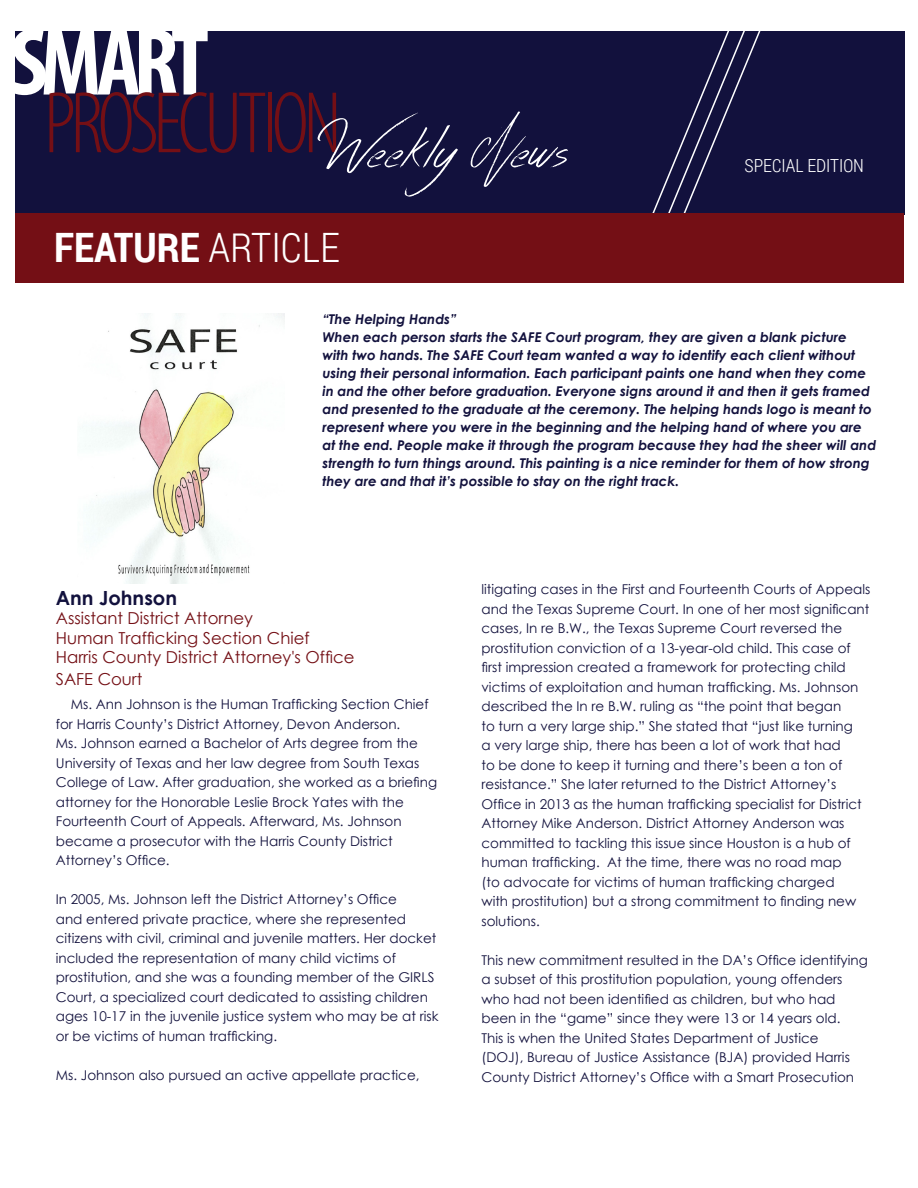
<style>
.page{position:relative;width:918px;height:1188px;background:#fff}
.page>*{position:absolute;margin:0;border:0;box-sizing:border-box;transform-origin:0 0}
.t1{font:67.5px "Acrossthe Road";color:#fff}
.t2{font:700 40.5px "Roboto Condensed";color:#fff}
.t3{font:700 19.5px "Century Gothic";color:#12113d}
.t4{font:300 18px "Roboto Condensed";color:#fff}
.t5{font:16.5px "Century Gothic";color:#740f15}
.t6{font:13.5px/19.5px "Century Gothic";color:#12113d}
.t7{font:italic 700 13.5px/18px "Century Gothic";color:#12113d}
.s1{font-weight:300}
</style>
<div class="page">
<img style="left:83px;top:314px;width:202px;height:270px">
<div style="left:15px;top:32px;width:889px;height:183px;background:#12113d"></div>
<svg style="left:638px;top:31px;width:126px;height:183px"></svg>
<div style="left:15px;top:214px;width:889px;height:69px;background:#740f15"></div>
<svg style="left:15px;top:31px;width:250px;height:122px"></svg>
<hr style="left:268px;top:93px;width:4px;height:59px;background:#740f15">
<svg style="left:275px;top:92px;width:61px;height:61px"></svg>
<p class="t1" style="left:318px;top:110px;width:252px">Weekly News</p>
<p class="t2" style="left:54px;top:219px;width:287px">FEATURE <span class="s1">ARTICLE</span></p>
<p class="t4" style="left:745px;top:153px;width:121px">SPECIAL EDITION</p>
<p class="t7" style="left:322px;top:310px;width:136px">“The Helping Hands”</p>
<p class="t7" style="left:322px;top:328px;width:555px">When each person starts the SAFE Court program, they are given a blank picture with two hands. The SAFE Court team wanted a way to identify each client without using their personal information. Each participant paints one hand when they come in and the other before graduation. Everyone signs around it and then it gets framed and presented to the graduate at the ceremony. The helping hands logo is meant to represent where you were in the beginning and the helping hand of where you are at the end. People make it through the program because they had the sheer will and strength to turn things around. This painting is a nice reminder for them of how strong they are and that it’s possible to stay on the right track.</p>
<p class="t3" style="left:56px;top:583px;width:123px">Ann Johnson</p>
<p class="t5" style="left:56px;top:607px;width:199px">Assistant District Attorney</p>
<p class="t5" style="left:56px;top:626px;width:255px">Human Trafficking Section Chief</p>
<p class="t5" style="left:56px;top:646px;width:300px">Harris County District Attorney's Office</p>
<p class="t5" style="left:56px;top:667px;width:88px">SAFE Court</p>
<p class="t6" style="left:56px;top:694px;width:383px;text-indent:15px">Ms. Ann Johnson is the Human Trafficking Section Chief for Harris County’s District Attorney, Devon Anderson.<br>Ms. Johnson earned a Bachelor of Arts degree from the University of Texas and her law degree from South Texas College of Law. After graduation, she worked as a briefing attorney for the Honorable Leslie Brock Yates with the Fourteenth Court of Appeals. Afterward, Ms. Johnson became a prosecutor with the Harris County District Attorney’s Office.</p>
<p class="t6" style="left:56px;top:889px;width:384px">In 2005, Ms. Johnson left the District Attorney’s Office<br>and entered private practice, where she represented citizens with civil, criminal and juvenile matters. Her docket included the representation of many child victims of prostitution, and she was a founding member of the GIRLS Court, a specialized court dedicated to assisting children ages 10-17 in the juvenile justice system who may be at risk or be victims of human trafficking.</p>
<p class="t6" style="left:56px;top:1065px;width:365px">Ms. Johnson also pursued an active appellate practice,</p>
<p class="t6" style="left:482px;top:579px;width:390px">litigating cases in the First and Fourteenth Courts of Appeals and the Texas Supreme Court. In one of her most significant cases, In re B.W., the Texas Supreme Court reversed the prostitution conviction of a 13-year-old child. This case of first impression created a framework for protecting child victims of exploitation and human trafficking. Ms. Johnson described the In re B.W. ruling as “the point that began<br>to turn a very large ship.” She stated that “just like turning<br>a very large ship, there has been a lot of work that had<br>to be done to keep it turning and there’s been a ton of resistance.” She later returned to the District Attorney’s Office in 2013 as the human trafficking specialist for District Attorney Mike Anderson. District Attorney Anderson was committed to tackling this issue since Houston is a hub of human trafficking. At the time, there was no road map<br>(to advocate for victims of human trafficking charged<br>with prostitution) but a strong commitment to finding new solutions.</p>
<p class="t6" style="left:482px;top:950px;width:388px">This new commitment resulted in the DA’s Office identifying a subset of this prostitution population, young offenders who had not been identified as children, but who had been in the “game” since they were 13 or 14 years old.<br>This is when the United States Department of Justice<br>(DOJ), Bureau of Justice Assistance (BJA) provided Harris County District Attorney’s Office with a Smart Prosecution</p>
</div>
